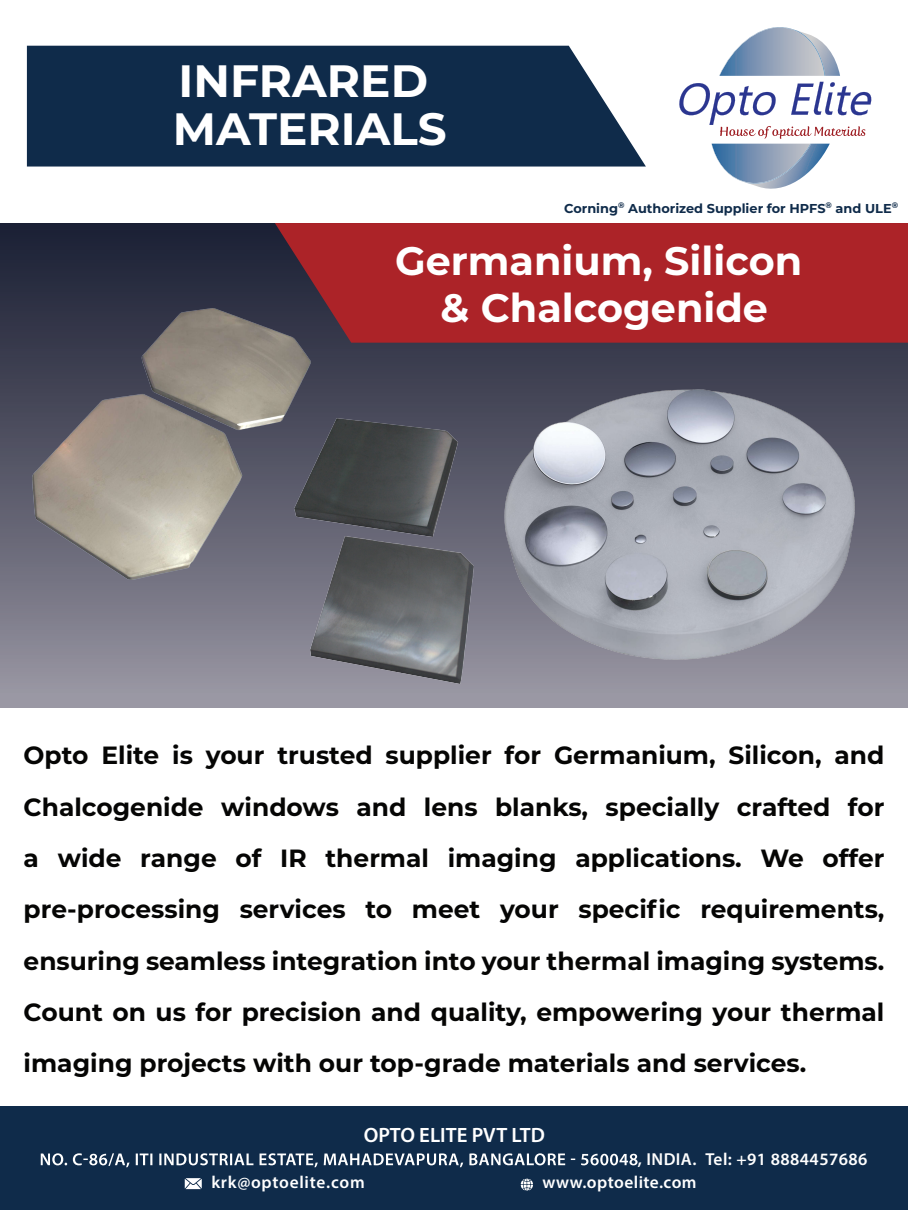
<style>
.page{position:relative;width:908px;height:1210px;background:#fff}
.page>*{position:absolute;margin:0;border:0;box-sizing:border-box;transform-origin:0 0}
.t1{font:700 45.26px/47.6px "Montserrat";color:#fff}
.t2{font:700 39.72px/47.7px "Montserrat";color:#fff;text-align:center}
.t3{font:700 24.88px/51.2px "Montserrat";color:#050504;text-align:justify}
.t4{font:600 20.79px "Myriad Pro";color:#fff}
.t5{font:600 17.32px "Myriad Pro";letter-spacing:.025em;color:#fff}
.t6{font:700 12.88px "Montserrat";color:#0f2b4a}
</style>
<div class="page">
<div style="left:0;top:223px;width:907px;height:484px;background:linear-gradient(to bottom,#171c30,#9895a1)"></div>
<div style="left:0;top:1107px;width:907px;height:103px;background:#0f2b4a"></div>
<div style="left:27px;top:46px;width:618px;height:120px;background:#0f2b4a"></div>
<svg style="left:679px;top:27px;width:192px;height:162px"></svg>
<div style="left:275px;top:223px;width:632px;height:120px;background:#ac2328"></div>
<img style="left:429px;top:356px;width:478px;height:328px">
<img style="left:310px;top:536px;width:163px;height:148px">
<img style="left:310px;top:418px;width:147px;height:119px">
<img style="left:33px;top:308px;width:277px;height:271px">
<svg style="left:41px;top:1153px;width:596px;height:14px"></svg>
<svg style="left:185px;top:1178px;width:17px;height:11px"></svg>
<svg style="left:520px;top:1178px;width:13px;height:12px"></svg>
<h1 class="t1" style="left:173px;top:55px;width:275px">INFRARED<br>MATERIALS</h1>
<p class="t6" style="left:564px;top:199px;width:335px">Corning<sup>®</sup> Authorized Supplier for HPFS<sup>®</sup> and ULE<sup>®</sup></p>
<h2 class="t2" style="left:395px;top:235px;width:408px">Germanium, Silicon &amp; Chalcogenide</h2>
<p class="t3" style="left:24px;top:729px;width:862px">Opto Elite is your trusted supplier for Germanium, Silicon, and Chalcogenide windows and lens blanks, specially crafted for a wide range of IR thermal imaging applications. We offer pre-processing services to meet your specific requirements, ensuring seamless integration into your thermal imaging systems.<br>Count on us for precision and quality, empowering your thermal imaging projects with our top-grade materials and services.</p>
<p class="t4" style="left:363px;top:1121px;width:183px">OPTO ELITE PVT LTD</p>
<p class="t5" style="left:637px;top:1148px;width:231px">, INDIA. Tel: +91 8884457686</p>
<p class="t5" style="left:211px;top:1171px;width:155px">krk@optoelite.com</p>
<p class="t5" style="left:542px;top:1171px;width:156px">www.optoelite.com</p>
</div>
